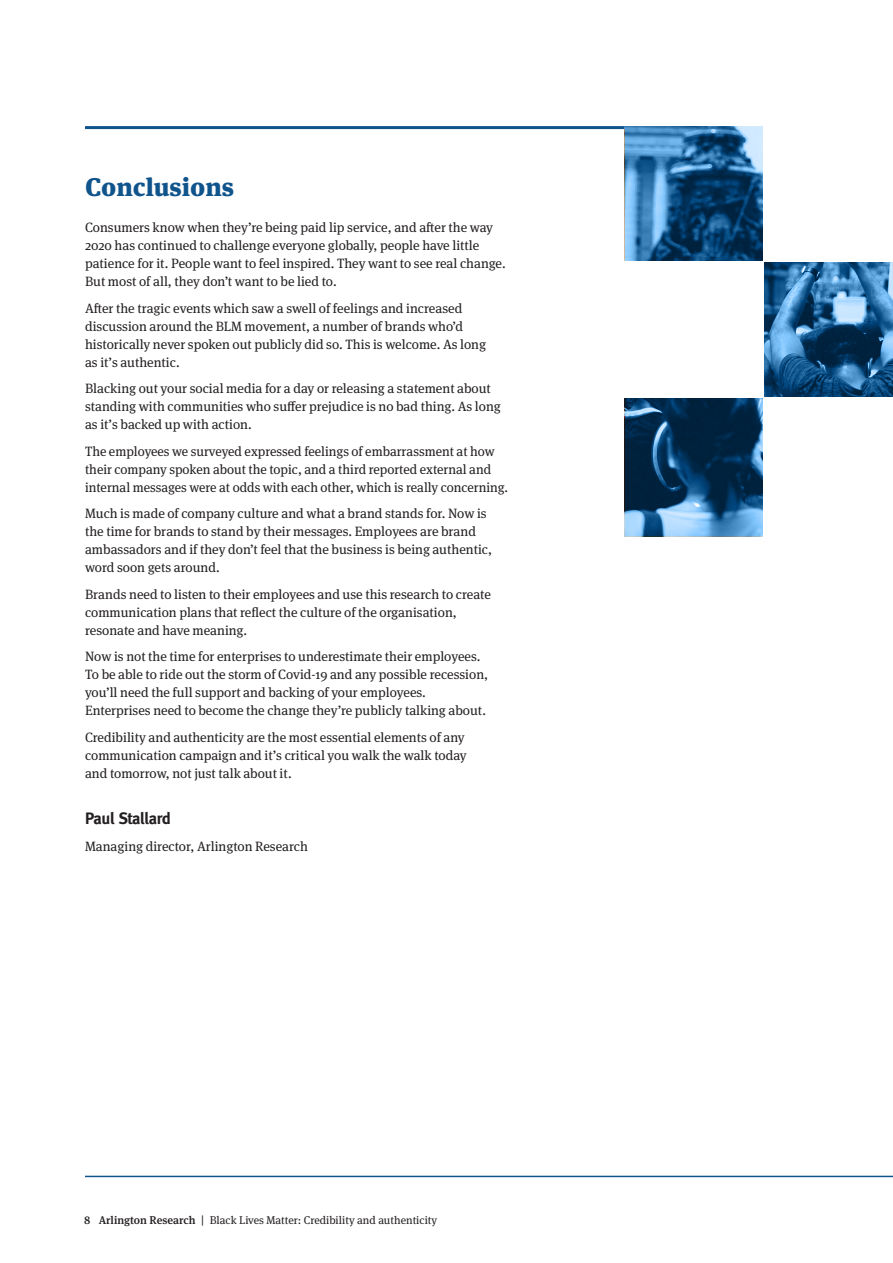
<style>
.page{position:relative;width:893px;height:1263px;background:#fff}
.page>*{position:absolute;margin:0;border:0;box-sizing:border-box;transform-origin:0 0}
.A_heading_meta_serif{font:900 25.5px "Meta Serif Pro";color:#10548c}
.B_heading_meta{font:700 16.5px "Meta";letter-spacing:-.015em;color:#231f20}
._03_Body_Text{font:13.5px/18px "Meta Serif Pro";color:#231f20}
.t1{font:11.25px "Meta Serif Pro";color:#231f20}
.s1{font-weight:500}
</style>
<div class="page">
<hr style="left:85px;top:126px;width:808px;height:3px;background:#10548c">
<hr style="left:85px;top:1176px;width:808px;height:1px;background:#10548c">
<img style="left:625px;top:126px;width:268px;height:410px">
<div style="left:764px;top:103px;width:129px;height:158px;background:#fff"></div>
<div style="left:617px;top:261px;width:147px;height:137px;background:#fff"></div>
<div style="left:764px;top:398px;width:129px;height:153px;background:#fff"></div>
<p class="A_heading_meta_serif" style="left:85px;top:166px;width:150px">Conclusions</p>
<p class="_03_Body_Text" style="left:85px;top:218px;width:422px">Consumers know when they’re being paid lip service, and after the way 2020 has continued to challenge everyone globally, people have little patience for it. People want to feel inspired. They want to see real change.<br>But most of all, they don’t want to be lied to.</p>
<p class="_03_Body_Text" style="left:85px;top:298px;width:403px">After the tragic events which saw a swell of feelings and increased discussion around the BLM movement, a number of brands who’d historically never spoken out publicly did so. This is welcome. As long as it’s authentic.</p>
<p class="_03_Body_Text" style="left:85px;top:379px;width:417px">Blacking out your social media for a day or releasing a statement about standing with communities who suffer prejudice is no bad thing. As long as it’s backed up with action.</p>
<p class="_03_Body_Text" style="left:85px;top:441px;width:425px">The employees we surveyed expressed feelings of embarrassment at how their company spoken about the topic, and a third reported external and internal messages were at odds with each other, which is really concerning.</p>
<p class="_03_Body_Text" style="left:85px;top:504px;width:409px">Much is made of company culture and what a brand stands for. Now is the time for brands to stand by their messages. Employees are brand ambassadors and if they don’t feel that the business is being authentic, word soon gets around.</p>
<p class="_03_Body_Text" style="left:85px;top:584px;width:407px">Brands need to listen to their employees and use this research to create communication plans that reflect the culture of the organisation, resonate and have meaning.</p>
<p class="_03_Body_Text" style="left:85px;top:647px;width:405px">Now is not the time for enterprises to underestimate their employees.<br>To be able to ride out the storm of Covid-19 and any possible recession, you’ll need the full support and backing of your employees.<br>Enterprises need to become the change they’re publicly talking about.</p>
<p class="_03_Body_Text" style="left:85px;top:727px;width:383px">Credibility and authenticity are the most essential elements of any communication campaign and it’s critical you walk the walk today and tomorrow, not just talk about it.</p>
<p class="B_heading_meta" style="left:85px;top:809px;width:87px">Paul Stallard</p>
<p class="_03_Body_Text" style="left:85px;top:836px;width:224px">Managing director, Arlington Research</p>
<p class="t1" style="left:84px;top:1212px;width:355px"><span class="s1">8 Arlington Research |</span> Black Lives Matter: Credibility and authenticity</p>
</div>
